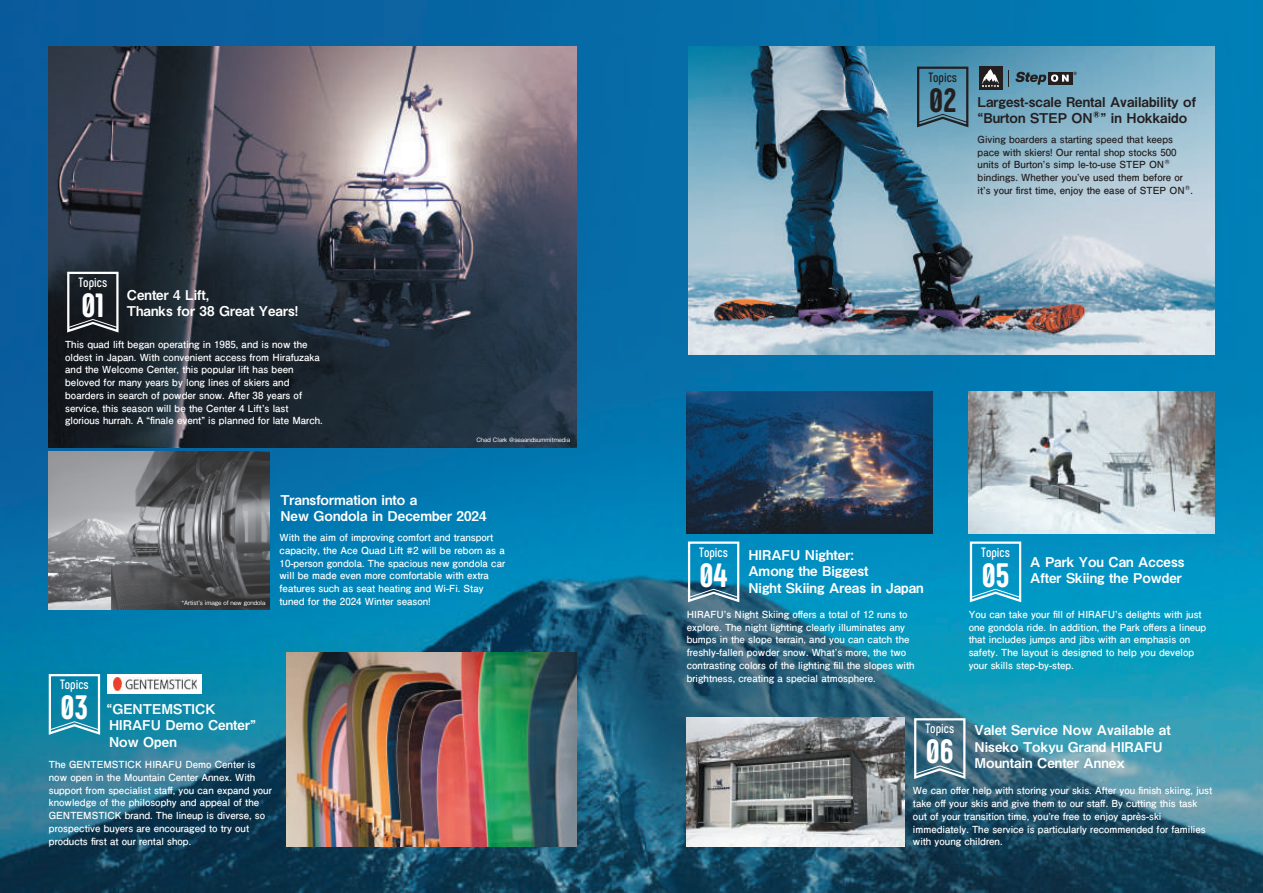
<style>
.page{position:relative;width:1263px;height:893px;background:#fff}
.page>*{position:absolute;margin:0;border:0;box-sizing:border-box;transform-origin:0 0}
.t1{font:800 33.6px "Phenomena";color:#fff}
.t2{font:800 33.6px "Phenomena";color:#231f20}
.t3{font:13.5px/16.5px "Midashi Go Pr 6 N MB31";color:#fff}
.t4{font:13.5px/16.5px "Midashi Go Pr 6 N MB31";color:#231f20}
.t5{font:700 13.5px "Phenomena";color:#fff}
.t6{font:700 13.5px "Phenomena";color:#231f20}
.t7{font:700 9.75px/12.8px "Futo Go B101 Pr 6 N";color:#fff}
.t8{font:700 9.75px/12.8px "Futo Go B101 Pr 6 N";color:#231f20}
.t9{font:500 6px "Gothic BBB Pr 6 N";color:#fff}
</style>
<div class="page">
<img style="left:0;top:0;width:1263px;height:893px">
<img style="left:286px;top:652px;width:290px;height:194px">
<img style="left:688px;top:47px;width:526px;height:307px">
<img style="left:687px;top:391px;width:245px;height:143px">
<img style="left:969px;top:391px;width:245px;height:143px">
<img style="left:687px;top:717px;width:217px;height:129px">
<img style="left:49px;top:47px;width:527px;height:401px">
<img style="left:49px;top:452px;width:221px;height:157px">
<div style="left:108px;top:674px;width:94px;height:20px;background:#fff"></div>
<img style="left:114px;top:678px;width:82px;height:13px">
<svg style="left:1015px;top:72px;width:62px;height:13px"></svg>
<div style="left:979px;top:66px;width:23px;height:24px;background:#231f20"></div>
<svg style="left:982px;top:69px;width:17px;height:18px"></svg>
<svg style="left:1008px;top:70px;width:1px;height:16px"></svg>
<svg style="left:66px;top:271px;width:54px;height:63px;background:#3a3f45"></svg>
<svg style="left:913px;top:717px;width:54px;height:63px;background:#597f91"></svg>
<svg style="left:687px;top:540px;width:53px;height:64px;background:#3392b6"></svg>
<svg style="left:916px;top:65px;width:53px;height:64px;background:#51879f"></svg>
<svg style="left:969px;top:540px;width:53px;height:64px;background:#29a4cc"></svg>
<svg style="left:48px;top:673px;width:53px;height:63px;background:#2e97b3"></svg>
<h2 class="t5" style="left:78px;top:274px;width:30px">Topics</h2>
<h1 class="t1" style="left:81px;top:284px;width:24px">01</h1>
<h2 class="t3" style="left:127px;top:286px;width:173px">Center 4 Lift,<br>Thanks for 38 Great Years!</h2>
<p class="t7" style="left:65px;top:338px;width:259px">This quad lift began operating in 1985, and is now the oldest in Japan. With convenient access from Hirafuzaka and the Welcome Center, this popular lift has been beloved for many years by long lines of skiers and boarders in search of powder snow. After 38 years of service, this season will be the Center 4 Liftʼs last glorious hurrah. A “finale event” is planned for late March.</p>
<p class="t9" style="left:476px;top:434px;width:95px">Chad Clark @seaandsummitmedia</p>
<p class="t9" style="left:182px;top:598px;width:85px">*Artistʼs image of new gondola</p>
<h2 class="t3" style="left:280px;top:491px;width:208px">Transformation into a<br>New Gondola in December 2024</h2>
<p class="t7" style="left:280px;top:531px;width:227px">With the aim of improving comfort and transport capacity, the Ace Quad Lift #2 will be reborn as a 10-person gondola. The spacious new gondola car will be made even more comfortable with extra features such as seat heating and Wi-Fi. Stay tuned for the 2024 Winter season!</p>
<h2 class="t5" style="left:60px;top:676px;width:30px">Topics</h2>
<h1 class="t1" style="left:61px;top:686px;width:29px">03</h1>
<h2 class="t3" style="left:106px;top:700px;width:151px">“GENTEMSTICK<br>HIRAFU Demo Center”<br>Now Open</h2>
<p class="t7" style="left:49px;top:758px;width:224px">The GENTEMSTICK HIRAFU Demo Center is now open in the Mountain Center Annex. With support from specialist staff, you can expand your knowledge of the philosophy and appeal of the GENTEMSTICK brand. The lineup is diverse, so prospective buyers are encouraged to try out products first at our rental shop.</p>
<h2 class="t6" style="left:928px;top:69px;width:30px">Topics</h2>
<h1 class="t2" style="left:929px;top:79px;width:28px">02</h1>
<h2 class="t4" style="left:977px;top:93px;width:220px">Largest-scale Rental Availability of “Burton STEP ON®” in Hokkaido</h2>
<p class="t8" style="left:977px;top:132px;width:219px">Giving boarders a starting speed that keeps pace with skiers! Our rental shop stocks 500 units of Burtonʼs simp le-to-use STEP ON® bindings. Whether youʼve used them before or itʼs your first time, enjoy the ease of STEP ON®.</p>
<h2 class="t5" style="left:699px;top:544px;width:30px">Topics</h2>
<h1 class="t1" style="left:699px;top:554px;width:30px">04</h1>
<h2 class="t3" style="left:748px;top:546px;width:177px">HIRAFU Nighter:<br>Among the Biggest<br>Night Skiing Areas in Japan</h2>
<h2 class="t5" style="left:981px;top:544px;width:30px">Topics</h2>
<h1 class="t1" style="left:982px;top:554px;width:29px">05</h1>
<h2 class="t3" style="left:1030px;top:553px;width:156px">A Park You Can Access<br>After Skiing the Powder</h2>
<p class="t7" style="left:687px;top:607px;width:229px">HIRAFUʼs Night Skiing offers a total of 12 runs to explore. The night lighting clearly illuminates any bumps in the slope terrain, and you can catch the freshly-fallen powder snow. Whatʼs more, the two contrasting colors of the lighting fill the slopes with brightness, creating a special atmosphere.</p>
<p class="t7" style="left:969px;top:607px;width:239px">You can take your fill of HIRAFUʼs delights with just one gondola ride. In addition, the Park offers a lineup that includes jumps and jibs with an emphasis on safety. The layout is designed to help you develop your skills step-by-step.</p>
<h2 class="t5" style="left:925px;top:720px;width:30px">Topics</h2>
<h1 class="t1" style="left:926px;top:730px;width:29px">06</h1>
<h2 class="t3" style="left:974px;top:721px;width:198px">Valet Service Now Available at<br>Niseko Tokyu Grand HIRAFU<br>Mountain Center Annex</h2>
<p class="t7" style="left:913px;top:784px;width:301px">We can offer help with storing your skis. After you finish skiing, just take off your skis and give them to our staff. By cutting this task out of your transition time, youʼre free to enjoy après-ski immediately. The service is particularly recommended for families with young children.</p>
</div>
